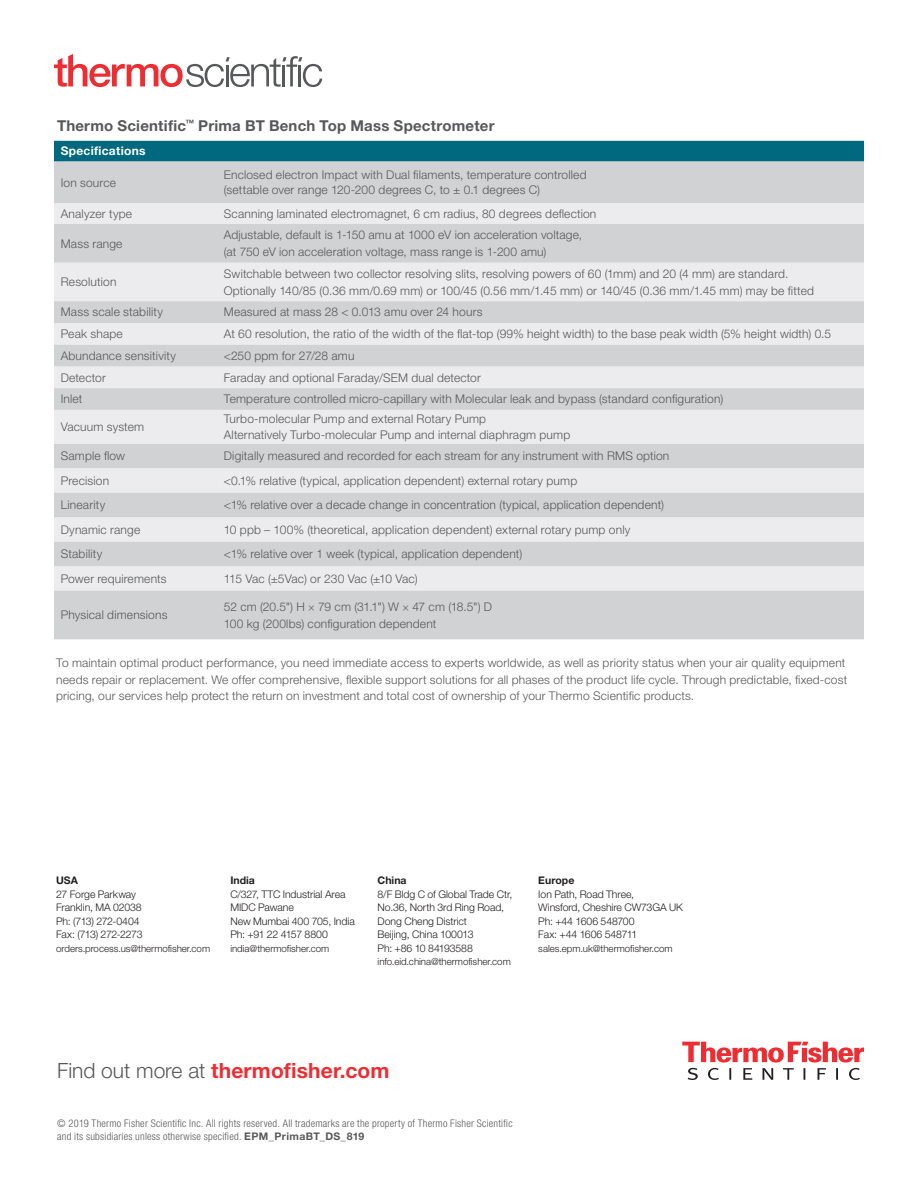
<style>
.page{position:relative;width:918px;height:1188px;background:#fff}
.page>*{position:absolute;margin:0;border:0;box-sizing:border-box;transform-origin:0 0}
.CTA{font:700 21px "Helvetica Neue LT Std";letter-spacing:.005em;color:#ee2d33}
.Section_Group{font:700 15px "Helvetica Neue LT Std";letter-spacing:.015em;color:#57585a}
.Table_Text_-_Left{font:300 12px/15px "Helvetica Neue LT Std";letter-spacing:.015em;color:#57585a}
.Body_copy{font:300 12px/16.5px "Helvetica Neue LT Std";letter-spacing:.015em;color:#57585a}
.Section_Group-2{font:300 12px/16.5px "Helvetica Neue LT Std";letter-spacing:.015em;color:#57585a}
.Table_Text_-_Left-2{font:300 12px "Helvetica Neue LT Std";letter-spacing:-.01em;color:#57585a}
.Table_Text_-_Left-3{font:300 12px "Helvetica Neue LT Std";letter-spacing:-.005em;color:#57585a}
.Title_Row_-_Left{font:700 12px "Helvetica Neue LT Std";letter-spacing:.025em;color:#fff}
.Location_Numbers{font:300 10.5px/13.5px "Helvetica Neue LT Std";letter-spacing:-.01em;color:#231f20}
.Copyright___Tactic{font:300 condensed 10.5px/13.5px "Helvetica Neue LT Std";letter-spacing:.025em;color:#57585a}
.Location_Numbers-2{font:300 9.75px "Helvetica Neue LT Std";letter-spacing:-.005em;color:#231f20}
.s1{font-weight:700}
.s2{font-weight:300;color:#57585a}
.s3{font-weight:700;font-stretch:normal}
</style>
<div class="page">
<svg style="left:54px;top:54px;width:268px;height:33px"></svg>
<svg style="left:682px;top:1042px;width:182px;height:38px"></svg>
<svg style="left:54px;top:141px;width:810px;height:62px;background:#8cafb8"></svg>
<div style="left:54px;top:203px;width:810px;height:21px;background:#ececee"></div>
<svg style="left:54px;top:224px;width:810px;height:415px;background:#dddddf"></svg>
<svg style="left:309px;top:605px;width:5px;height:6px"></svg>
<svg style="left:403px;top:605px;width:5px;height:6px"></svg>
<p class="Section_Group" style="left:57px;top:116px;width:439px">Thermo Scientific<sup>™</sup> Prima BT Bench Top Mass Spectrometer</p>
<p class="Title_Row_-_Left" style="left:61px;top:144px;width:86px">Specifications</p>
<p class="Table_Text_-_Left" style="left:61px;top:175px;width:57px">Ion source</p>
<p class="Table_Text_-_Left" style="left:224px;top:167px;width:364px">Enclosed electron Impact with Dual filaments, temperature controlled (settable over range 120-200 degrees C, to ± 0.1 degrees C)</p>
<p class="Table_Text_-_Left" style="left:61px;top:206px;width:73px">Analyzer type</p>
<p class="Table_Text_-_Left" style="left:224px;top:206px;width:374px">Scanning laminated electromagnet, 6 cm radius, 80 degrees deflection</p>
<p class="Table_Text_-_Left" style="left:61px;top:236px;width:63px">Mass range</p>
<p class="Table_Text_-_Left" style="left:224px;top:227px;width:360px">Adjustable, default is 1-150 amu at 1000 eV ion acceleration voltage,</p>
<p class="Table_Text_-_Left" style="left:224px;top:244px;width:324px">(at 750 eV ion acceleration voltage, mass range is 1-200 amu)</p>
<p class="Section_Group-2" style="left:61px;top:273px;width:57px">Resolution</p>
<p class="Section_Group-2" style="left:224px;top:265px;width:592px">Switchable between two collector resolving slits, resolving powers of 60 (1mm) and 20 (4 mm) are standard.<br>Optionally 140/85 (0.36 mm/0.69 mm) or 100/45 (0.56 mm/1.45 mm) or 140/45 (0.36 mm/1.45 mm) may be fitted</p>
<p class="Table_Text_-_Left" style="left:61px;top:304px;width:104px">Mass scale stability</p>
<p class="Table_Text_-_Left" style="left:224px;top:304px;width:260px">Measured at mass 28 &lt; 0.013 amu over 24 hours</p>
<p class="Table_Text_-_Left" style="left:61px;top:326px;width:64px">Peak shape</p>
<p class="Table_Text_-_Left" style="left:224px;top:326px;width:609px">At 60 resolution, the ratio of the width of the flat-top (99% height width) to the base peak width (5% height width) 0.5</p>
<p class="Table_Text_-_Left" style="left:61px;top:348px;width:117px">Abundance sensitivity</p>
<p class="Table_Text_-_Left" style="left:224px;top:348px;width:132px">&lt;250 ppm for 27/28 amu</p>
<p class="Table_Text_-_Left" style="left:61px;top:370px;width:47px">Detector</p>
<p class="Table_Text_-_Left" style="left:224px;top:370px;width:259px">Faraday and optional Faraday/SEM dual detector</p>
<p class="Table_Text_-_Left" style="left:61px;top:391px;width:23px">Inlet</p>
<p class="Table_Text_-_Left" style="left:224px;top:391px;width:501px">Temperature controlled micro-capillary with Molecular leak and bypass (standard configuration)</p>
<p class="Table_Text_-_Left" style="left:61px;top:419px;width:85px">Vacuum system</p>
<p class="Table_Text_-_Left" style="left:224px;top:411px;width:264px">Turbo-molecular Pump and external Rotary Pump</p>
<p class="Table_Text_-_Left" style="left:224px;top:427px;width:348px">Alternatively Turbo-molecular Pump and internal diaphragm pump</p>
<p class="Table_Text_-_Left" style="left:61px;top:448px;width:66px">Sample flow</p>
<p class="Table_Text_-_Left" style="left:224px;top:448px;width:447px">Digitally measured and recorded for each stream for any instrument with RMS option</p>
<p class="Table_Text_-_Left" style="left:61px;top:473px;width:50px">Precision</p>
<p class="Table_Text_-_Left" style="left:224px;top:473px;width:355px">&lt;0.1% relative (typical, application dependent) external rotary pump</p>
<p class="Table_Text_-_Left" style="left:61px;top:497px;width:46px">Linearity</p>
<p class="Table_Text_-_Left" style="left:224px;top:497px;width:442px">&lt;1% relative over a decade change in concentration (typical, application dependent)</p>
<p class="Table_Text_-_Left" style="left:61px;top:522px;width:81px">Dynamic range</p>
<p class="Table_Text_-_Left" style="left:224px;top:522px;width:408px">10 ppb – 100% (theoretical, application dependent) external rotary pump only</p>
<p class="Table_Text_-_Left" style="left:61px;top:546px;width:43px">Stability</p>
<p class="Table_Text_-_Left" style="left:224px;top:546px;width:300px">&lt;1% relative over 1 week (typical, application dependent)</p>
<p class="Table_Text_-_Left" style="left:61px;top:571px;width:107px">Power requirements</p>
<p class="Table_Text_-_Left-3" style="left:224px;top:571px;width:195px">115 Vac (±5Vac) or 230 Vac (±10 Vac)</p>
<p class="Table_Text_-_Left" style="left:61px;top:607px;width:108px">Physical dimensions</p>
<p class="Table_Text_-_Left-2" style="left:224px;top:599px;width:270px">52 cm (20.5") H 79 cm (31.1") W 47 cm (18.5") D</p>
<p class="Table_Text_-_Left" style="left:224px;top:616px;width:214px">100 kg (200lbs) configuration dependent</p>
<p class="Body_copy" style="left:56px;top:655px;width:793px">To maintain optimal product performance, you need immediate access to experts worldwide, as well as priority status when your air quality equipment needs repair or replacement. We offer comprehensive, flexible support solutions for all phases of the product life cycle. Through predictable, fixed-cost pricing, our services help protect the return on investment and total cost of ownership of your Thermo Scientific products.</p>
<p class="Location_Numbers" style="left:56px;top:874px;width:88px"><span class="s1">USA<br></span>27 Forge Parkway<br>Franklin, MA 02038<br>Ph: (713) 272-0404<br>Fax: (713) 272-2273</p>
<p class="Location_Numbers-2" style="left:56px;top:942px;width:155px">orders.process.us@thermofisher.com</p>
<p class="Location_Numbers" style="left:230px;top:874px;width:126px"><span class="s1">India<br></span>C/327, TTC Industrial Area<br>MIDC Pawane<br>New Mumbai 400 705, India<br>Ph: +91 22 4157 8800</p>
<p class="Location_Numbers-2" style="left:230px;top:942px;width:100px">india@thermofisher.com</p>
<p class="Location_Numbers" style="left:378px;top:874px;width:136px"><span class="s1">China<br></span>8/F Bldg C of Global Trade Ctr,</p>
<p class="Location_Numbers" style="left:378px;top:901px;width:128px">No.36, North 3rd Ring Road,</p>
<p class="Location_Numbers" style="left:378px;top:914px;width:91px">Dong Cheng District</p>
<p class="Location_Numbers" style="left:378px;top:928px;width:97px">Beijing, China 100013</p>
<p class="Location_Numbers" style="left:378px;top:941px;width:97px">Ph: +86 10 84193588</p>
<p class="Location_Numbers-2" style="left:378px;top:956px;width:135px">info.eid.china@thermofisher.com</p>
<p class="Location_Numbers" style="left:538px;top:874px;width:146px"><span class="s1">Europe<br></span>Ion Path, Road Three,<br>Winsford, Cheshire CW73GA UK<br>Ph: +44 1606 548700<br>Fax: +44 1606 548711</p>
<p class="Location_Numbers-2" style="left:538px;top:942px;width:136px">sales.epm.uk@thermofisher.com</p>
<p class="CTA" style="left:57px;top:1058px;width:334px"><span class="s2">Find out more at</span> thermofisher.com</p>
<p class="Copyright___Tactic" style="left:57px;top:1116px;width:457px">© 2019 Thermo Fisher Scientific Inc. All rights reserved. All trademarks are the property of Thermo Fisher Scientific and its subsidiaries unless otherwise specified. <span class="s3">EPM_PrimaBT_DS_819</span></p>
</div>
